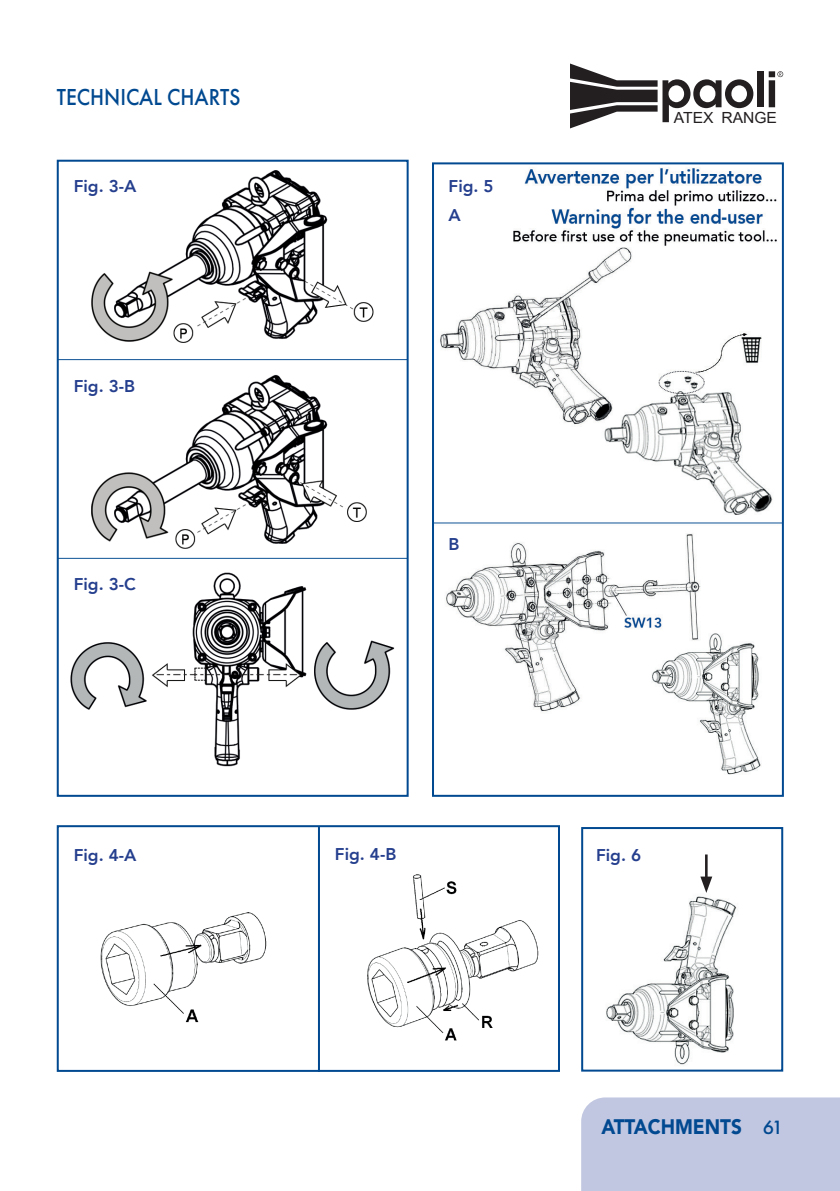
<style>
.page{position:relative;width:840px;height:1191px;background:#fff}
.page>*{position:absolute;margin:0;border:0;box-sizing:border-box;transform-origin:0 0}
.t1{font:500 24px "Futura PT";color:#014990;scale:.9 1}
.t2{font:900 21px "Avenir";color:#014990;scale:.9 1}
.t3{font:500 20px "Futura PT";color:#014990}
.t4{font:800 17px "Avenir";color:#253f8e}
.t5{font:15.4px "Arial";color:#231f20}
</style>
<div class="page">
<div style="left:581px;top:1097px;width:258px;height:94px;background:#c1c7e1"></div>
<svg style="left:570px;top:63px;width:183px;height:65px"></svg>
<div style="left:756px;top:71px;width:7px;height:36px;background:#231f20"></div>
<svg style="left:768px;top:71px;width:14px;height:36px"></svg>
<img style="left:606px;top:896px;width:132px;height:169px">
<div style="left:581px;top:827px;width:201px;height:244px;border:2px solid #014990"></div>
<img style="left:60px;top:170px;width:345px;height:597px">
<div style="left:57px;top:160px;width:351px;height:637px;border:2px solid #014990"></div>
<img style="left:435px;top:167px;width:345px;height:608px">
<div style="left:432px;top:162px;width:351px;height:635px;border:2px solid #014990"></div>
<img style="left:100px;top:874px;width:439px;height:167px">
<div style="left:57px;top:825px;width:502px;height:246px;border:2px solid #014990"></div>
<hr style="left:704px;top:854px;width:3px;height:27px;background:#231f20">
<svg style="left:700px;top:876px;width:11px;height:17px"></svg>
<hr style="left:318px;top:827px;width:2px;height:244px;background:#014990">
<h1 class="t1" style="left:57px;top:82px;width:206px">TECHNICAL CHARTS</h1>
<p class="t4" style="left:74px;top:173px;width:64px">Fig. 3-A</p>
<p class="t4" style="left:74px;top:373px;width:63px">Fig. 3-B</p>
<p class="t4" style="left:74px;top:570px;width:64px">Fig. 3-C</p>
<p class="t4" style="left:448px;top:173px;width:47px">Fig. 5</p>
<p class="t4" style="left:448px;top:201px;width:14px">A</p>
<p class="t4" style="left:448px;top:531px;width:13px">B</p>
<p class="t5" style="left:673px;top:106px;width:105px">ATEX RANGE</p>
<p class="t4" style="left:74px;top:841px;width:64px">Fig. 4-A</p>
<p class="t4" style="left:335px;top:841px;width:63px">Fig. 4-B</p>
<p class="t4" style="left:595px;top:841px;width:47px">Fig. 6</p>
<p class="t2" style="left:601px;top:1108px;width:157px">ATTACHMENTS</p>
<p class="t3" style="left:762px;top:1115px;width:22px">61</p>
</div>
